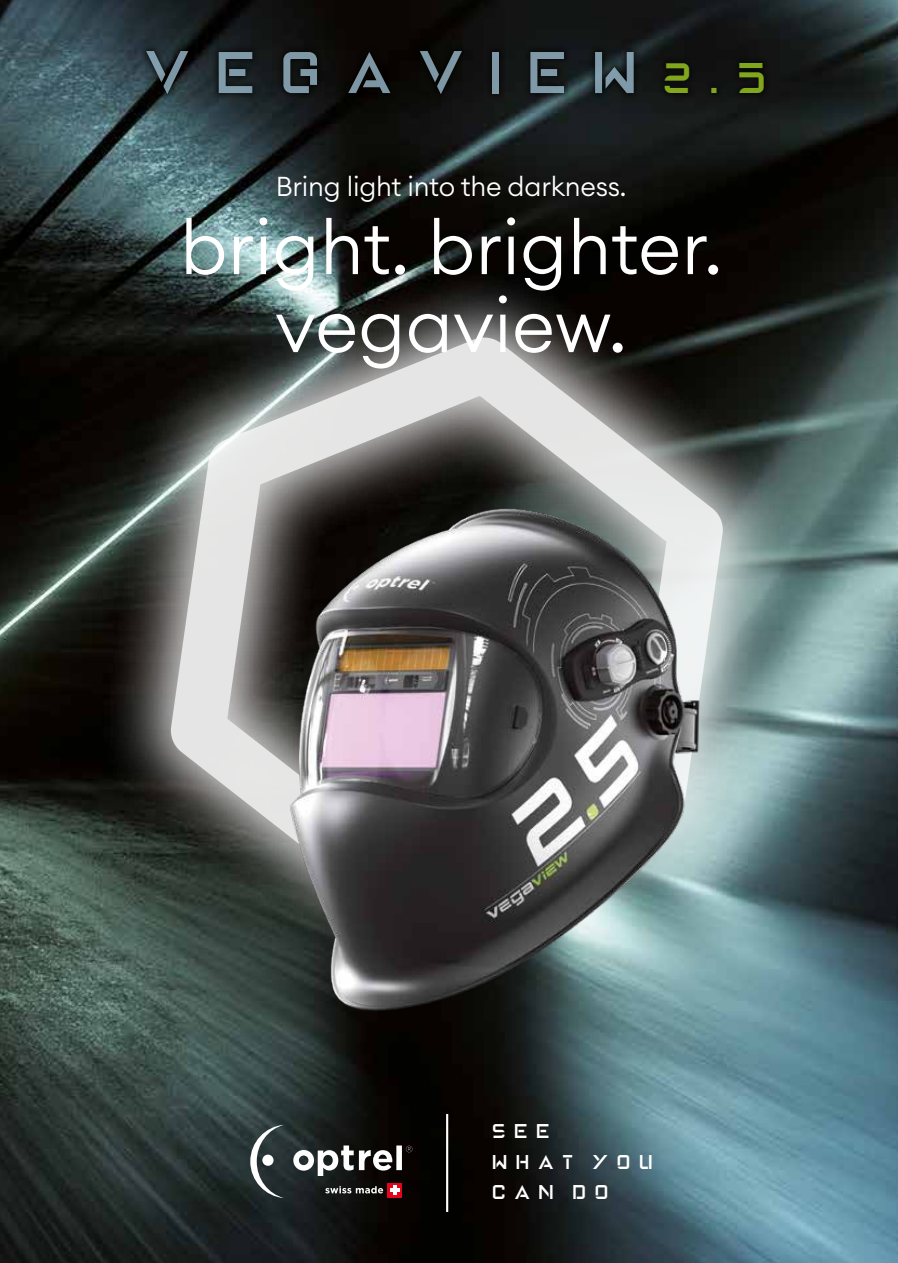
<style>
.page{position:relative;width:898px;height:1263px;background:#fff}
.page>*{position:absolute;margin:0;border:0;box-sizing:border-box;transform-origin:0 0}
.t1{font:300 75px/78px "Euclid Circular A";color:#fff;text-align:center}
.t2{font:60px "Raleigh";color:#93b1c2}
.t3{font:300 27px "Euclid Circular A";letter-spacing:-.01em;color:#fff}
.t4{font:20.4px/30.6px "Raleigh";color:#fff}
.s1{font-size:43.5px;color:#95c11f}
</style>
<div class="page">
<img style="left:0;top:0;width:897px;height:1263px">
<svg style="left:99px;top:266px;width:695px;height:728px;background:#252926"></svg>
<svg style="left:170px;top:336px;width:553px;height:105px;background:#797a78"></svg>
<img style="left:152px;top:441px;width:668px;height:654px">
<svg style="left:293px;top:1145px;width:119px;height:31px"></svg>
<svg style="left:250px;top:1125px;width:34px;height:73px;background:#4d5758"></svg>
<div style="left:262px;top:1154px;width:11px;height:12px;background:#fff;border-radius:50%"></div>
<svg style="left:325px;top:1186px;width:58px;height:7px"></svg>
<div style="left:387px;top:1183px;width:15px;height:15px;background:#e3051b"></div>
<svg style="left:390px;top:1185px;width:9px;height:10px"></svg>
<hr style="left:446px;top:1114px;width:2px;height:98px;background:#fff">
<div style="left:139px;top:44px;width:632px;height:58px;background:#000;opacity:.75"></div>
<h2 class="t2" style="left:146px;top:47px;width:641px">VEGAVIEW<span class="s1">2.5</span></h2>
<p class="t3" style="left:276px;top:169px;width:352px">Bring light into the darkness.</p>
<h1 class="t1" style="left:180px;top:207px;width:543px">bright. brighter. vegaview.</h1>
<p class="t4" style="left:493px;top:1116px;width:170px">SEE<br>WHAT YOU<br>CAN DO</p>
</div>
